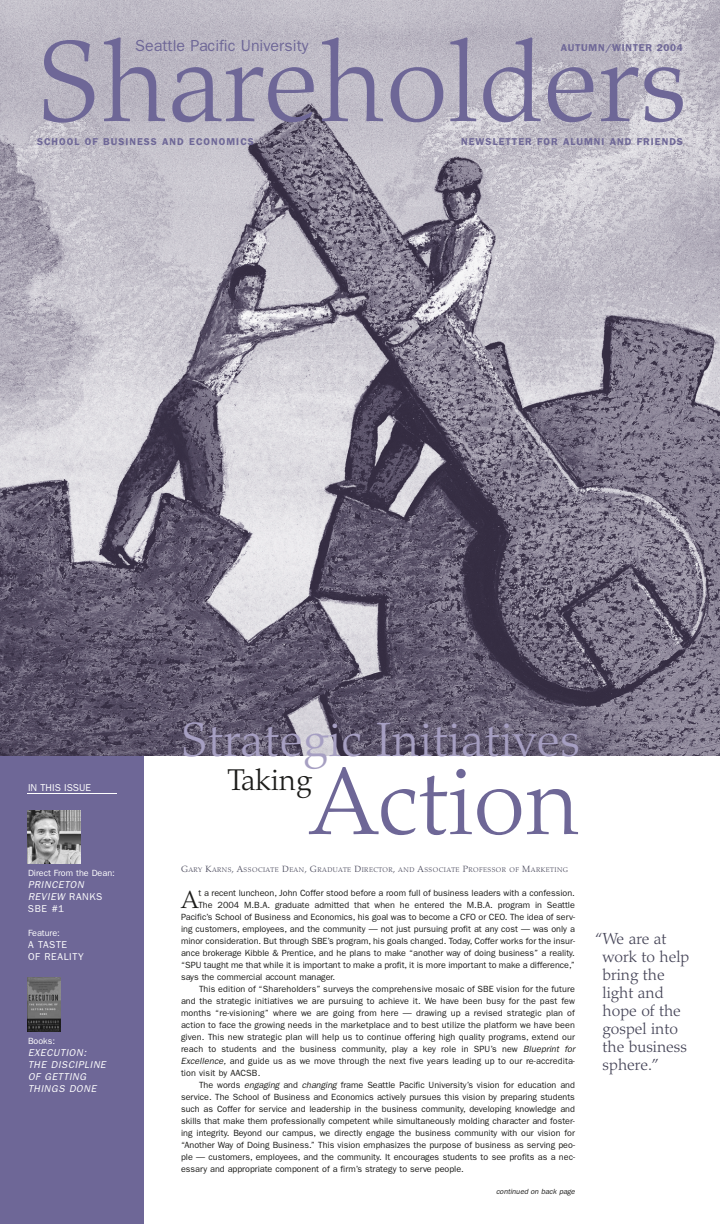
<style>
.page{position:relative;width:720px;height:1224px;background:#fff}
.page>*{position:absolute;margin:0;border:0;box-sizing:border-box;transform-origin:0 0}
.t1{font:300 115px "Palatino";letter-spacing:.005em;color:#6e6797}
.t2{font:300 96px "Palatino";color:#6e6797}
.t3{font:300 48px "Palatino";letter-spacing:.01em;color:#a69fc2}
.t4{font:300 30px "Palatino";color:#1c1c1a}
.t5{font:300 24.9px "Palatino";color:#1c1c1a}
.t6{font:300 16px/18px "Palatino";color:#454457}
.t7{font:16px "Franklin Gothic";color:#6e6797}
.t8{font:italic 10px/12px "Franklin Gothic";color:#fff}
.t9{font:600 10px "Franklin Gothic";letter-spacing:.1em;color:#6e6797}
.t10{font:600 10px "Franklin Gothic";letter-spacing:.07em;color:#6e6797}
.t11{font:10px/12px "Franklin Gothic";letter-spacing:.06em;color:#fff}
.t12{font:10px "Franklin Gothic";color:#fff}
.t13{font:9px "Franklin Gothic";color:#1c1c1a}
.t14{font:9px "Franklin Gothic";color:#fff}
.t15{font:italic 7.5px "Franklin Gothic";color:#1c1c1a}
.t16{font:300 6.8px "Palatino";letter-spacing:.065em;color:#454457}
.s1{font-style:normal}
.s2{font-size:9px}
.s3{font-style:italic}
</style>
<div class="page">
<img style="left:0;top:0;width:720px;height:756px">
<div style="left:0;top:756px;width:144px;height:468px;background:#6e6797"></div>
<hr style="left:27px;top:793px;width:90px;height:1px;background:#fff">
<img style="left:27px;top:810px;width:54px;height:54px">
<div style="left:27px;top:978px;width:33px;height:54px;background:#242424"></div>
<img style="left:27px;top:977px;width:33px;height:54px">
<h1 class="t1" style="left:37px;top:37px;width:651px">Shareholders</h1>
<h3 class="t7" style="left:135px;top:40px;width:175px">Seattle Pacific University</h3>
<p class="t10" style="left:561px;top:44px;width:124px">AUTUMN/WINTER 2004</p>
<p class="t9" style="left:37px;top:138px;width:218px">SCHOOL OF BUSINESS AND ECONOMICS</p>
<p class="t9" style="left:461px;top:138px;width:223px">NEWSLETTER FOR ALUMNI AND FRIENDS</p>
<p class="t12" style="left:28px;top:784px;width:65px">IN THIS ISSUE</p>
<p class="t14" style="left:28px;top:869px;width:88px">Direct From the Dean:</p>
<p class="t8" style="left:28px;top:879px;width:76px">PRINCETON<br>REVIEW <span class="s1">RANKS<br>SBE #1</span></p>
<p class="t14" style="left:28px;top:929px;width:34px">Feature:</p>
<p class="t11" style="left:28px;top:939px;width:57px">A TASTE<br>OF REALITY</p>
<p class="t14" style="left:28px;top:1037px;width:29px">Books:</p>
<p class="t8" style="left:28px;top:1047px;width:81px">EXECUTION:<br>THE DISCIPLINE<br>OF GETTING<br>THINGS DONE</p>
<h3 class="t3" style="left:181px;top:721px;width:400px">Strategic Initiatives</h3>
<h3 class="t4" style="left:228px;top:768px;width:85px">Taking</h3>
<h2 class="t2" style="left:310px;top:764px;width:272px">Action</h2>
<p class="t16" style="left:181px;top:867px;width:389px"><span class="s2">G</span>ARY <span class="s2">K</span>ARNS<span class="s2">, A</span>SSOCIATE <span class="s2">D</span>EAN<span class="s2">, G</span>RADUATE <span class="s2">D</span>IRECTOR<span class="s2">,</span> AND <span class="s2">A</span>SSOCIATE <span class="s2">P</span>ROFESSOR OF <span class="s2">M</span>ARKETING</p>
<h3 class="t5" style="left:181px;top:889px;width:19px">A</h3>
<p class="t13" style="left:198px;top:889px;width:378px">t a recent luncheon, John Coffer stood before a room full of business leaders with a confession.</p>
<p class="t13" style="left:198px;top:901px;width:378px">The 2004 M.B.A. graduate admitted that when he entered the M.B.A. program in Seattle</p>
<p class="t13" style="left:181px;top:913px;width:395px">Pacific’s School of Business and Economics, his goal was to become a CFO or CEO. The idea of serv-</p>
<p class="t13" style="left:181px;top:925px;width:395px">ing customers, employees, and the community — not just pursuing profit at any cost — was only a</p>
<p class="t13" style="left:181px;top:937px;width:395px">minor consideration. But through SBE’s program, his goals changed. Today, Coffer works for the insur-</p>
<p class="t13" style="left:181px;top:949px;width:395px">ance brokerage Kibble &amp; Prentice, and he plans to make “another way of doing business” a reality.</p>
<p class="t13" style="left:181px;top:961px;width:395px">“SPU taught me that while it is important to make a profit, it is more important to make a difference,”</p>
<p class="t13" style="left:181px;top:973px;width:156px">says the commercial account manager.</p>
<p class="t13" style="left:199px;top:985px;width:377px">This edition of “Shareholders” surveys the comprehensive mosaic of SBE vision for the future</p>
<p class="t13" style="left:181px;top:997px;width:395px">and the strategic initiatives we are pursuing to achieve it. We have been busy for the past few</p>
<p class="t13" style="left:181px;top:1009px;width:395px">months “re-visioning” where we are going from here — drawing up a revised strategic plan of</p>
<p class="t13" style="left:181px;top:1021px;width:395px">action to face the growing needs in the marketplace and to best utilize the platform we have been</p>
<p class="t13" style="left:181px;top:1033px;width:395px">given. This new strategic plan will help us to continue offering high quality programs, extend our</p>
<p class="t13" style="left:181px;top:1045px;width:397px">reach to students and the business community, play a key role in SPU’s new <span class="s3">Blueprint for</span></p>
<p class="t13" style="left:181px;top:1057px;width:395px"><span class="s3">Excellence,</span> and guide us as we move through the next five years leading up to our re-accredita-</p>
<p class="t13" style="left:181px;top:1069px;width:81px">tion visit by AACSB.</p>
<p class="t13" style="left:199px;top:1081px;width:377px">The words <span class="s3">engaging</span> and <span class="s3">changing</span> frame Seattle Pacific University’s vision for education and</p>
<p class="t13" style="left:181px;top:1093px;width:395px">service. The School of Business and Economics actively pursues this vision by preparing students</p>
<p class="t13" style="left:181px;top:1105px;width:395px">such as Coffer for service and leadership in the business community, developing knowledge and</p>
<p class="t13" style="left:181px;top:1117px;width:395px">skills that make them professionally competent while simultaneously molding character and foster-</p>
<p class="t13" style="left:181px;top:1129px;width:395px">ing integrity. Beyond our campus, we directly engage the business community with our vision for</p>
<p class="t13" style="left:181px;top:1141px;width:395px">“Another Way of Doing Business.” This vision emphasizes the purpose of business as serving peo-</p>
<p class="t13" style="left:181px;top:1153px;width:395px">ple — customers, employees, and the community. It encourages students to see profits as a nec-</p>
<p class="t13" style="left:181px;top:1165px;width:284px">essary and appropriate component of a firm’s strategy to serve people.</p>
<p class="t15" style="left:496px;top:1189px;width:82px">continued on back page</p>
<h3 class="t6" style="left:603px;top:931px;width:88px;text-indent:-8px">“We are at work to help bring the light and hope of the gospel into the business sphere.”</h3>
</div>
